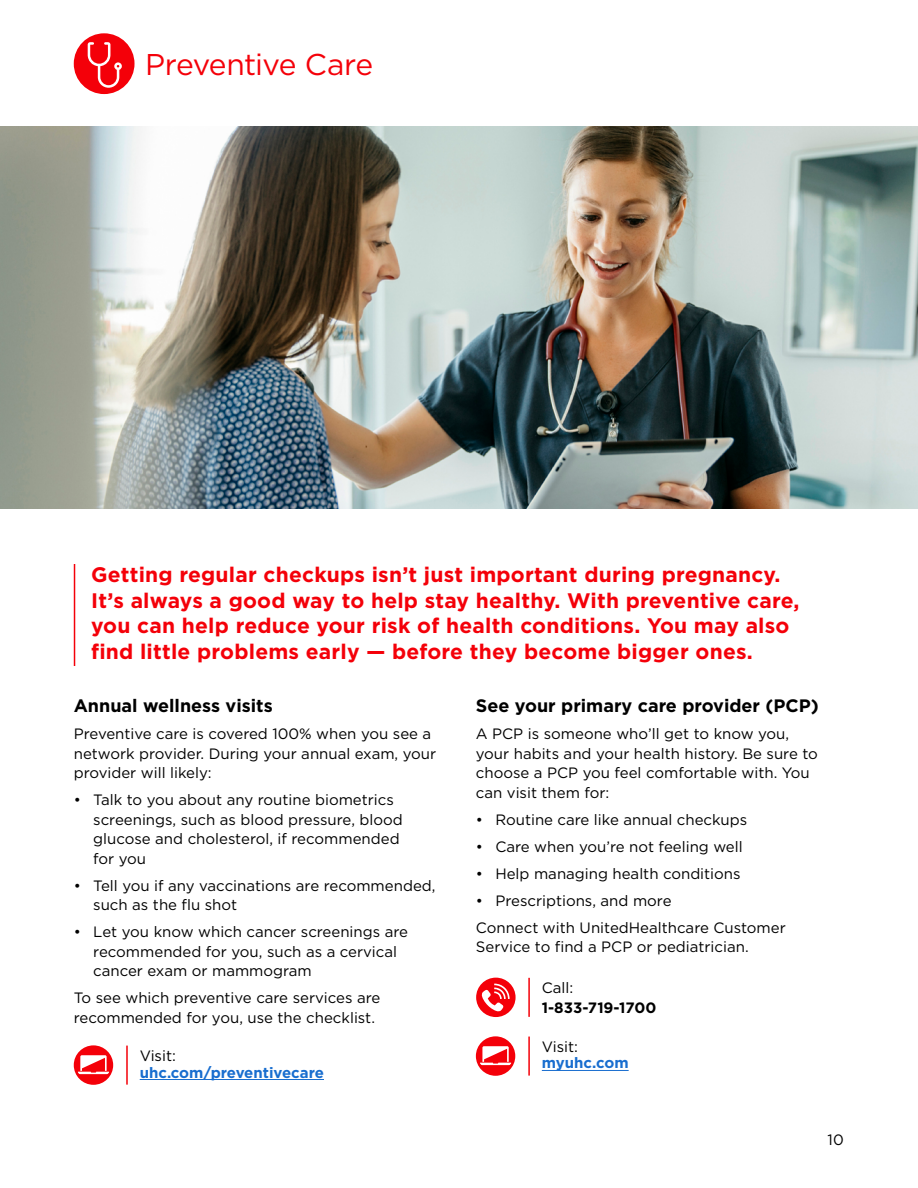
<style>
.page{position:relative;width:918px;height:1188px;background:#fff}
.page>*{position:absolute;margin:0;border:0;box-sizing:border-box;transform-origin:0 0}
.Header_1{font:30px "Gotham";letter-spacing:-.025em;color:#f40009}
.Header_2{font:700 21px/25.5px "Gotham";letter-spacing:.01em;color:#f40009}
.Header_3{font:700 18px "Gotham";color:#000}
.Paragraph{font:15px/19.5px "Gotham";color:#000}
.Paragraph-2{font:700 15px/16.5px "Gotham";color:#196ecf}
.Paragraph-3{font:700 15px/19.5px "Gotham";color:#000}
.s1{font-weight:400}
.s2{font-weight:400;color:#000}
</style>
<div class="page">
<svg style="left:74px;top:33px;width:61px;height:61px"></svg>
<img style="left:0;top:126px;width:918px;height:383px">
<hr style="left:74px;top:564px;width:1px;height:102px;background:#f40009">
<hr style="left:140px;top:1079px;width:184px;height:1px;background:#196ecf">
<hr style="left:126px;top:1046px;width:2px;height:39px;background:#f40009">
<svg style="left:74px;top:1045px;width:39px;height:40px"></svg>
<svg style="left:476px;top:978px;width:40px;height:39px"></svg>
<hr style="left:528px;top:978px;width:2px;height:39px;background:#f40009">
<hr style="left:542px;top:1070px;width:87px;height:1px;background:#196ecf">
<hr style="left:528px;top:1037px;width:2px;height:39px;background:#f40009">
<svg style="left:476px;top:1036px;width:39px;height:40px"></svg>
<p class="Header_1" style="left:145px;top:48px;width:229px">Preventive Care</p>
<p class="Header_2" style="left:91px;top:562px;width:710px">Getting regular checkups isn’t just important during pregnancy.<br>It’s always a good way to help stay healthy. With preventive care, you can help reduce your risk of health conditions. You may also find little problems early — before they become bigger ones.</p>
<p class="Header_3" style="left:74px;top:696px;width:201px">Annual wellness visits</p>
<p class="Paragraph" style="left:74px;top:724px;width:364px">Preventive care is covered 100% when you see a network provider. During your annual exam, your provider will likely:</p>
<p class="Paragraph" style="left:93px;top:790px;width:311px;text-indent:-20px">• Talk to you about any routine biometrics screenings, such as blood pressure, blood glucose and cholesterol, if recommended for you</p>
<p class="Paragraph" style="left:93px;top:876px;width:344px;text-indent:-20px">• Tell you if any vaccinations are recommended, such as the flu shot</p>
<p class="Paragraph" style="left:93px;top:922px;width:316px;text-indent:-20px">• Let you know which cancer screenings are recommended for you, such as a cervical cancer exam or mammogram</p>
<p class="Paragraph" style="left:74px;top:988px;width:308px">To see which preventive care services are recommended for you, use the checklist.</p>
<p class="Header_3" style="left:476px;top:696px;width:345px">See your primary care provider (PCP)</p>
<p class="Paragraph" style="left:476px;top:724px;width:344px">A PCP is someone who’ll get to know you, your habits and your health history. Be sure to choose a PCP you feel comfortable with. You can visit them for:</p>
<p class="Paragraph" style="left:476px;top:810px;width:273px">• Routine care like annual checkups</p>
<p class="Paragraph" style="left:476px;top:837px;width:268px">• Care when you’re not feeling well</p>
<p class="Paragraph" style="left:476px;top:864px;width:266px">• Help managing health conditions</p>
<p class="Paragraph" style="left:476px;top:891px;width:197px">• Prescriptions, and more</p>
<p class="Paragraph" style="left:476px;top:918px;width:311px">Connect with UnitedHealthcare Customer<br>Service to find a PCP or pediatrician.</p>
<p class="Paragraph-3" style="left:542px;top:978px;width:116px"><span class="s1">Call:<br></span>1-833-719-1700</p>
<p class="Paragraph-2" style="left:542px;top:1038px;width:88px"><span class="s2">Visit: </span>myuhc.com</p>
<p class="Paragraph-2" style="left:140px;top:1047px;width:186px"><span class="s2">Visit: </span>uhc.com/preventivecare</p>
<p class="Paragraph" style="left:828px;top:1130px;width:18px">10</p>
</div>
